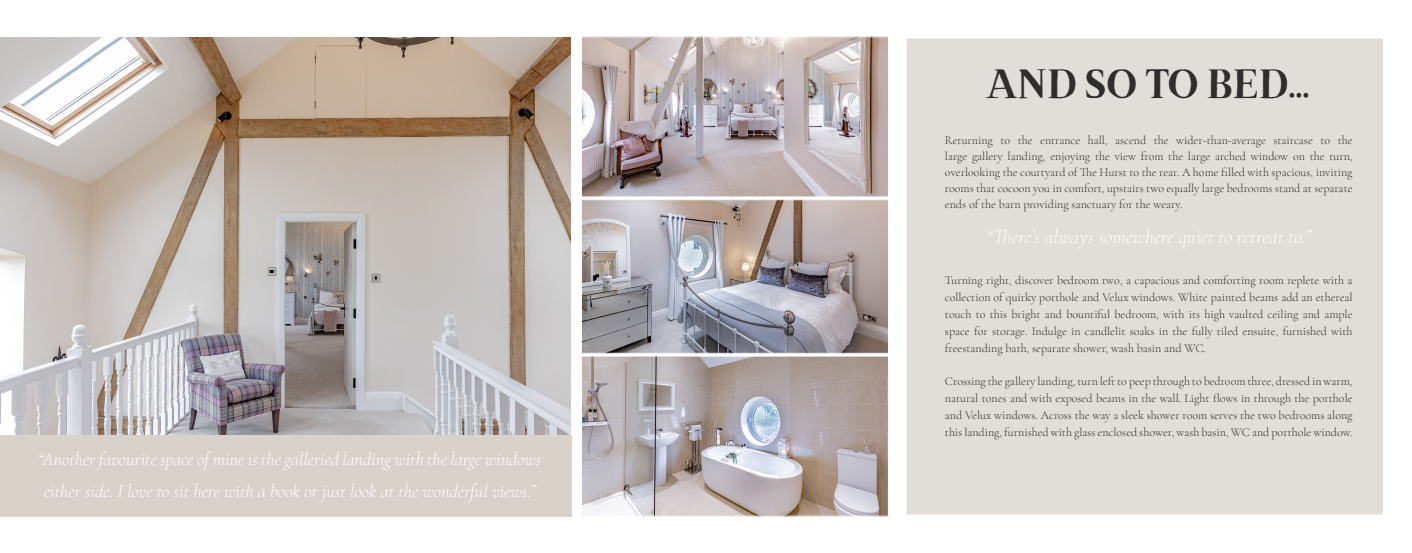
<style>
.page{position:relative;width:1412px;height:553px;background:#fff}
.page>*{position:absolute;margin:0;border:0;box-sizing:border-box;transform-origin:0 0}
.t1{font:41px "Brixton TC";color:#302d2d}
.t2{font:italic 300 20px "Cormorant Garamond";color:#fff}
.t3{font:italic 300 18.3px/31.4px "Cormorant Garamond";color:#fff}
.t4{font:300 12px/17px "Cormorant Garamond";color:#302d2d;text-align:justify}
</style>
<div class="page">
<img style="left:0;top:37px;width:571px;height:398px">
<div style="left:0;top:435px;width:571px;height:81px;background:#d8d2cb"></div>
<div style="left:906px;top:38px;width:477px;height:476px;background:#e1ddd8;border:1px solid #d8d2cb"></div>
<img style="left:583px;top:39px;width:304px;height:156px">
<div style="left:581px;top:37px;width:308px;height:160px;border:1px solid #fff"></div>
<img style="left:583px;top:201px;width:303px;height:150px">
<div style="left:581px;top:199px;width:307px;height:154px;border:1px solid #fff"></div>
<img style="left:583px;top:358px;width:303px;height:156px">
<div style="left:581px;top:356px;width:307px;height:160px;border:1px solid #fff"></div>
<p class="t3" style="left:39px;top:444px;width:504px">“Another favourite space of mine is the galleried landing with the large windows either side. I love to sit here with a book or just look at the wonderful views.”</p>
<p class="t1" style="left:985px;top:60px;width:326px">AND SO TO BED...</p>
<p class="t4" style="left:945px;top:132px;width:409px;line-height:16px">Returning to the entrance hall, ascend the wider-than-average staircase to the large gallery landing, enjoying the view from the large arched window on the turn, overlooking the courtyard of The Hurst to the rear. A home filled with spacious, inviting rooms that cocoon you in comfort, upstairs two equally large bedrooms stand at separate ends of the barn providing sanctuary for the weary.</p>
<p class="t2" style="left:987px;top:225px;width:325px">“There’s always somewhere quiet to retreat to.”</p>
<p class="t4" style="left:945px;top:271px;width:409px">Turning right, discover bedroom two, a capacious and comforting room replete with a collection of quirky porthole and Velux windows. White painted beams add an ethereal touch to this bright and bountiful bedroom, with its high vaulted ceiling and ample space for storage. Indulge in candlelit soaks in the fully tiled ensuite, furnished with freestanding bath, separate shower, wash basin and WC.</p>
<p class="t4" style="left:945px;top:373px;width:409px">Crossing the gallery landing, turn left to peep through to bedroom three, dressed in warm, natural tones and with exposed beams in the wall. Light flows in through the porthole and Velux windows. Across the way a sleek shower room serves the two bedrooms along this landing, furnished with glass enclosed shower, wash basin, WC and porthole window.</p>
</div>
